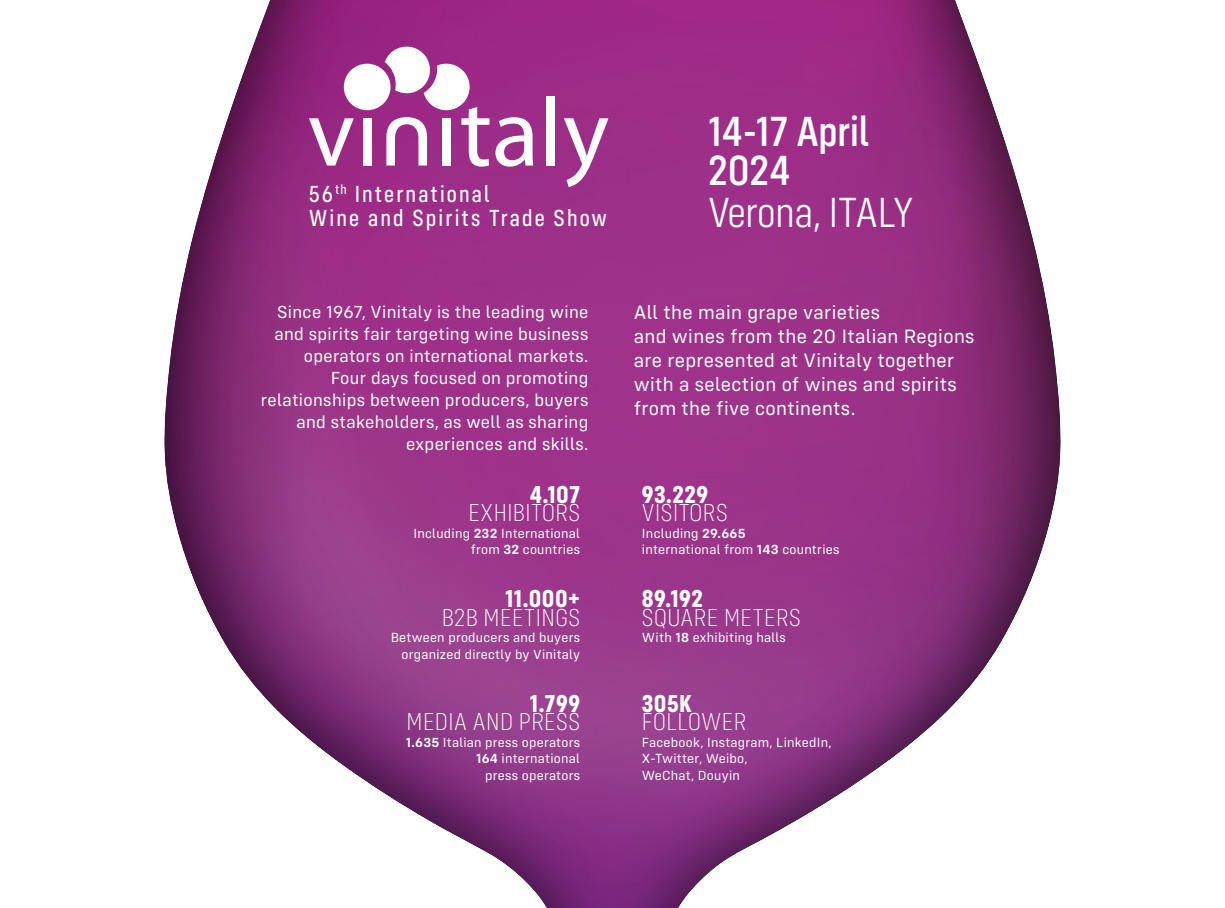
<style>
.page{position:relative;width:1225px;height:908px;background:#fff}
.page>*{position:absolute;margin:0;border:0;box-sizing:border-box;transform-origin:0 0}
.t1{font:500 43.6px/38.4px "Config Condensed";color:#fff}
.t2{font:300 43.6px "Config Condensed";color:#fff}
.t3{font:200 25.2px "Config Condensed";letter-spacing:.02em;color:#fff}
.t4{font:700 25.2px "Config Condensed";letter-spacing:.02em;color:#fff}
.t5{font:24px/24.2px "Config Condensed Text";letter-spacing:.09em;color:#fff}
.t6{font:20px/24px "Config";letter-spacing:.02em;color:#fff}
.t7{font:18px/22px "Config";letter-spacing:.02em;color:#fff;text-align:right}
.t8{font:13.6px/16.4px "Config";letter-spacing:.02em;color:#fff;text-align:right}
.s1{font-weight:600}
</style>
<div class="page">
<div style="left:145px;top:0;width:931px;height:907px;background:#000;opacity:.75"></div>
<svg style="left:309px;top:118px;width:45px;height:47px"></svg>
<div style="left:363px;top:118px;width:8px;height:47px;background:#fff"></div>
<svg style="left:495px;top:117px;width:38px;height:49px"></svg>
<div style="left:546px;top:96px;width:9px;height:69px;background:#fff"></div>
<svg style="left:564px;top:118px;width:44px;height:69px"></svg>
<svg style="left:385px;top:43px;width:104px;height:123px"></svg>
<div style="left:344px;top:64px;width:46px;height:46px;background:#fff;border-radius:50%"></div>
<h3 class="t5" style="left:309px;top:182px;width:300px">56<sup>th</sup> International<br>Wine and Spirits Trade Show</h3>
<h1 class="t1" style="left:708px;top:113px;width:163px">14-17 April<br>2024</h1>
<h1 class="t2" style="left:708px;top:188px;width:207px">Verona, ITALY</h1>
<p class="t7" style="left:261px;top:300px;width:329px">Since 1967, Vinitaly is the leading wine and spirits fair targeting wine business operators on international markets.<br>Four days focused on promoting relationships between producers, buyers and stakeholders, as well as sharing experiences and skills.</p>
<h3 class="t6" style="left:634px;top:300px;width:342px">All the main grape varieties<br>and wines from the 20 Italian Regions are represented at Vinitaly together with a selection of wines and spirits from the five continents.</h3>
<h2 class="t4" style="left:530px;top:479px;width:52px">4.107</h2>
<h2 class="t3" style="left:468px;top:499px;width:113px">EXHIBITORS</h2>
<p class="t8" style="left:413px;top:524px;width:168px">Including <span class="s1">232</span> International from <span class="s1">32</span> countries</p>
<h2 class="t4" style="left:642px;top:583px;width:62px">89.192</h2>
<h2 class="t3" style="left:642px;top:603px;width:160px">SQUARE METERS</h2>
<p class="t8" style="left:642px;top:629px;width:145px">With <span class="s1">18</span> exhibiting halls</p>
<h2 class="t4" style="left:642px;top:479px;width:68px">93.229</h2>
<h2 class="t3" style="left:642px;top:499px;width:87px">VISITORS</h2>
<p class="t8" style="left:642px;top:524px;width:199px;text-align:left">Including <span class="s1">29.665<br></span>international from <span class="s1">143</span> countries</p>
<h2 class="t4" style="left:505px;top:583px;width:76px">11.000+</h2>
<h2 class="t3" style="left:442px;top:603px;width:140px">B2B MEETINGS</h2>
<p class="t8" style="left:391px;top:629px;width:191px">Between producers and buyers organized directly by Vinitaly</p>
<h2 class="t4" style="left:530px;top:688px;width:52px">1.799</h2>
<h2 class="t3" style="left:406px;top:707px;width:175px">MEDIA AND PRESS</h2>
<p class="t8" style="left:406px;top:733px;width:176px"><span class="s1">1.635</span> Italian press operators<br><span class="s1">164</span> international<br>press operators</p>
<h2 class="t4" style="left:642px;top:688px;width:51px">305K</h2>
<h2 class="t3" style="left:642px;top:707px;width:106px">FOLLOWER</h2>
<p class="t8" style="left:642px;top:733px;width:191px;text-align:left">Facebook, Instagram, LinkedIn,<br>X-Twitter, Weibo,<br>WeChat, Douyin</p>
</div>
